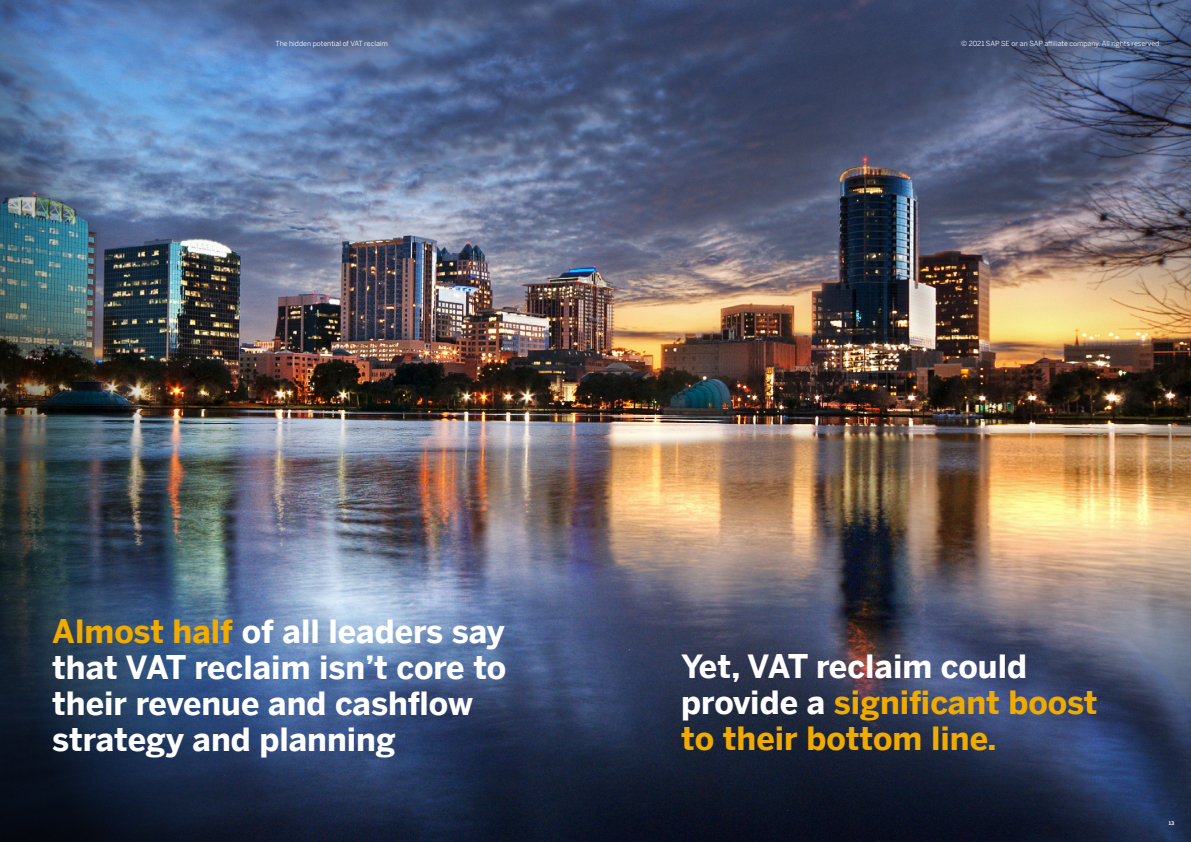
<style>
.page{position:relative;width:1191px;height:842px;background:#fff}
.page>*{position:absolute;margin:0;border:0;box-sizing:border-box;transform-origin:0 0}
.t1{font:700 32px/36px "Benton Sans";color:#fff}
.t2{font:700 32px/36px "Benton Sans";color:#f0ab00}
.t3{font:7px "Benton Sans";color:#fff}
.t4{font:700 5px "Benton Sans";color:#fff}
.s1{color:#f0ab00}
.s2{color:#fff}
</style>
<div class="page">
<img style="left:0;top:0;width:1191px;height:842px">
<p class="t3" style="left:275px;top:38px;width:114px">The hidden potential of VAT reclaim</p>
<p class="t3" style="left:961px;top:38px;width:202px">© 2021 SAP SE or an SAP affiliate company. All rights reserved.</p>
<p class="t1" style="left:52px;top:612px;width:455px"><span class="s1">Almost half</span> of all leaders say that VAT reclaim isn’t core to their revenue and cashflow strategy and planning</p>
<p class="t2" style="left:681px;top:647px;width:418px"><span class="s2">Yet, VAT reclaim could provide a</span> significant boost to their bottom line.</p>
<p class="t4" style="left:1168px;top:819px;width:7px">13</p>
</div>
